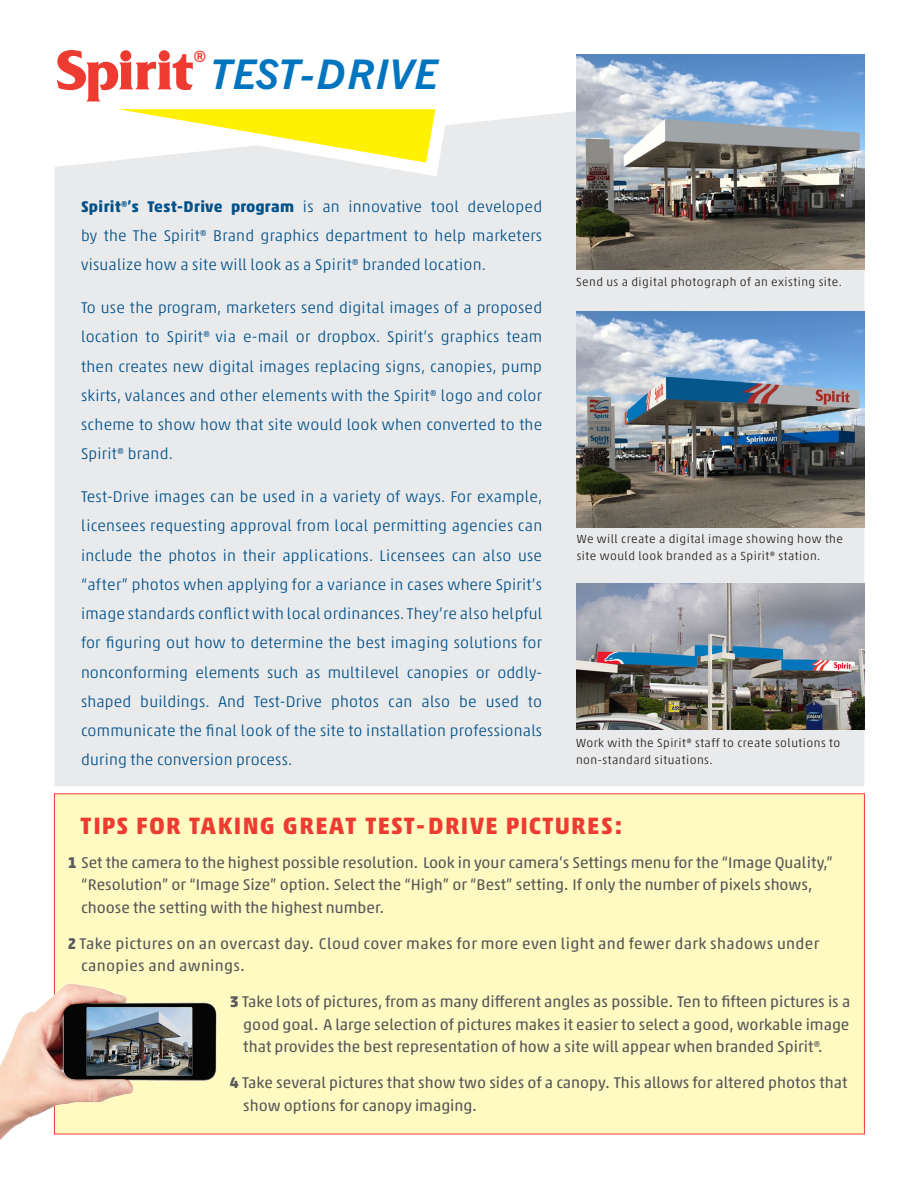
<style>
.page{position:relative;width:918px;height:1188px;background:#fff}
.page>*{position:absolute;margin:0;border:0;box-sizing:border-box;transform-origin:0 0}
.t1{font:700 58.35px "Friz Quadrata Std";color:#ee3b32}
.t2{font:italic 700 41.1px "Trade Gothic Next LT Pro";letter-spacing:.02em;color:#0075bf}
.t3{font:700 24px "Akko Std";letter-spacing:.05em;color:#ee3b32}
.t4{font:700 23.7px "Trade Gothic Next LT Pro";color:#ee3b32}
.t5{font:300 15.75px/29.2px "Akko Pro";letter-spacing:.015em;color:#01518a;text-align:justify}
.t6{font:15.75px/22.5px "Akko Rounded Pro";color:#57585a}
.t7{font:15.75px/22.5px "Akko Rounded Pro";letter-spacing:.02em;color:#57585a}
.t8{font:300 12px/16.5px "Akko Pro";letter-spacing:.04em;color:#231f20}
.s1{font-family:"Akko Std";font-weight:700}
</style>
<div class="page">
<div style="left:54px;top:793px;width:811px;height:341px;background:#fffac1;border:1px solid #ee3b32"></div>
<div style="left:54px;top:111px;width:810px;height:675px;background:#e9eaeb"></div>
<svg style="left:118px;top:109px;width:328px;height:67px"></svg>
<img style="left:576px;top:54px;width:288px;height:216px">
<img style="left:576px;top:311px;width:288px;height:216px">
<img style="left:576px;top:583px;width:288px;height:146px">
<img style="left:0;top:978px;width:221px;height:162px">
<p class="t1" style="left:56px;top:38px;width:138px">Spirit</p>
<p class="t4" style="left:194px;top:43px;width:14px">®</p>
<p class="t2" style="left:209px;top:46px;width:230px">TEST-DRIVE</p>
<p class="t5" style="left:81px;top:192px;width:463px"><span class="s1">Spirit®’s Test-Drive program</span> is an innovative tool developed by the The Spirit® Brand graphics department to help marketers visualize how a site will look as a Spirit® branded location.</p>
<p class="t5" style="left:81px;top:293px;width:463px">To use the program, marketers send digital images of a proposed location to Spirit® via e-mail or dropbox. Spirit’s graphics team then creates new digital images replacing signs, canopies, pump skirts, valances and other elements with the Spirit® logo and color scheme to show how that site would look when converted to the Spirit® brand.</p>
<p class="t5" style="left:81px;top:482px;width:463px">Test-Drive images can be used in a variety of ways. For example, licensees requesting approval from local permitting agencies can include the photos in their applications. Licensees can also use “after” photos when applying for a variance in cases where Spirit’s image standards conflict with local ordinances. They’re also helpful for figuring out how to determine the best imaging solutions for nonconforming elements such as multilevel canopies or oddly&shy;shaped buildings. And Test-Drive photos can also be used to communicate the final look of the site to installation professionals during the conversion process.</p>
<p class="t8" style="left:576px;top:274px;width:267px">Send us a digital photograph of an existing site.</p>
<p class="t8" style="left:577px;top:531px;width:268px">We will create a digital image showing how the site would look branded as a Spirit® station.</p>
<p class="t8" style="left:576px;top:735px;width:266px">Work with the Spirit® staff to create solutions to non-standard situations.</p>
<p class="t3" style="left:80px;top:811px;width:544px">TIPS FOR TAKING GREAT TEST-DRIVE PICTURES:</p>
<p class="t6" style="left:81px;top:851px;width:753px;text-indent:-14px"><span class="s1">1</span> Set the camera to the highest possible resolution. Look in your camera’s Settings menu for the “Image Quality,” “Resolution” or “Image Size” option. Select the “High” or “Best” setting. If only the number of pixels shows, choose the setting with the highest number.</p>
<p class="t7" style="left:81px;top:932px;width:739px;text-indent:-14px"><span class="s1">2</span> Take pictures on an overcast day. Cloud cover makes for more even light and fewer dark shadows under canopies and awnings.</p>
<p class="t6" style="left:243px;top:990px;width:609px;text-align:justify;text-indent:-14px"><span class="s1">3</span> Take lots of pictures, from as many different angles as possible. Ten to fifteen pictures is a good goal. A large selection of pictures makes it easier to select a good, workable image that provides the best representation of how a site will appear when branded Spirit®.</p>
<p class="t6" style="left:243px;top:1071px;width:606px;text-indent:-14px"><span class="s1">4</span> Take several pictures that show two sides of a canopy. This allows for altered photos that show options for canopy imaging.</p>
</div>
